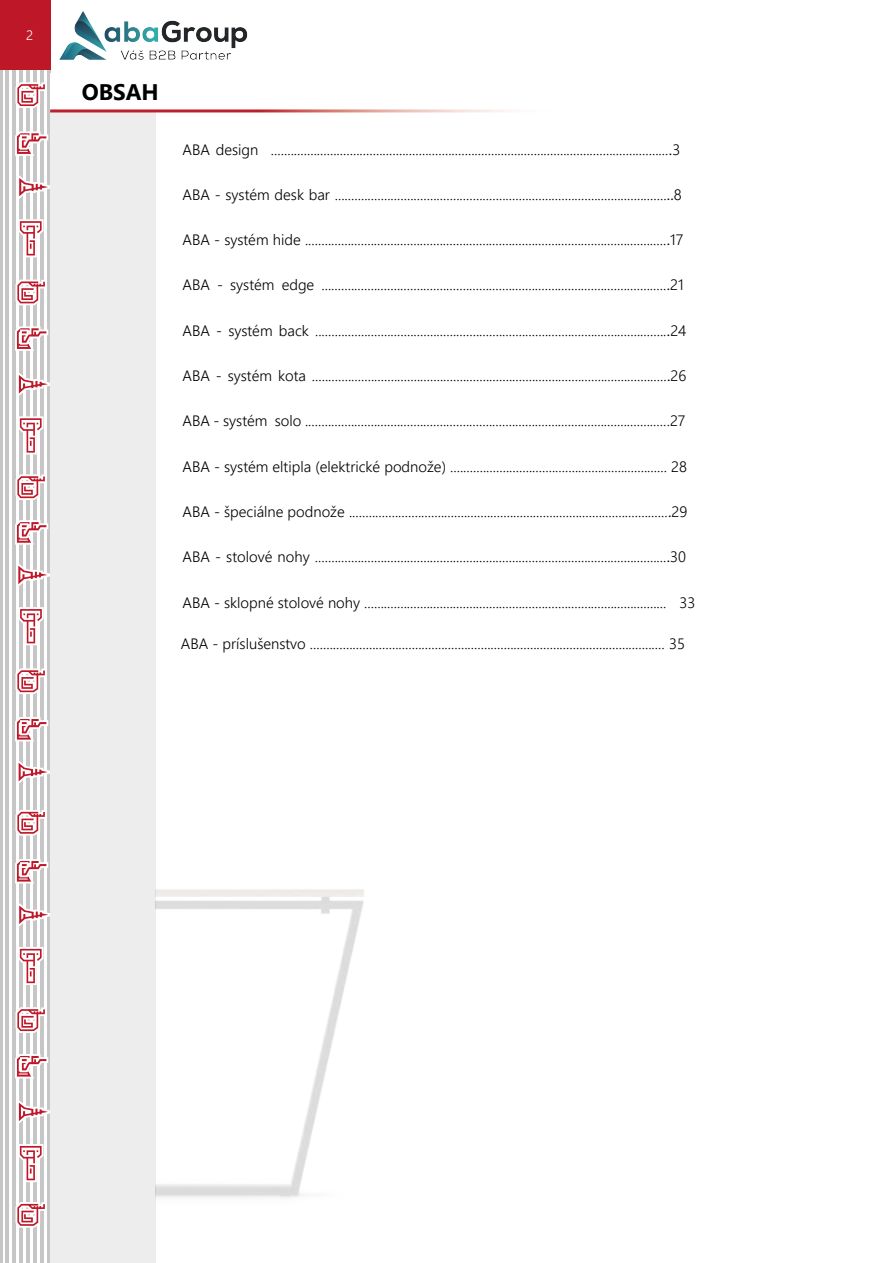
<style>
.page{position:relative;width:893px;height:1263px;background:#fff}
.page>*{position:absolute;margin:0;border:0;box-sizing:border-box;transform-origin:0 0}
.t1{font:700 22.5px "Segoe UI";color:#000}
.t2{font:300 15px "Segoe UI";color:#000}
.t3{font:300 13.5px "Segoe UI";color:#fff}
.s1{font-family:"Minion Pro";font-weight:400}
</style>
<div class="page">
<hr style="left:19px;top:65px;width:4px;height:1198px;background:#c6c6c6">
<hr style="left:26px;top:65px;width:4px;height:1198px;background:#c6c6c6">
<hr style="left:33px;top:65px;width:4px;height:1198px;background:#c6c6c6">
<hr style="left:40px;top:65px;width:3px;height:1198px;background:#c6c6c6">
<hr style="left:47px;top:65px;width:3px;height:1198px;background:#c6c6c6">
<hr style="left:13px;top:65px;width:3px;height:1198px;background:#c6c6c6">
<hr style="left:6px;top:65px;width:3px;height:1198px;background:#c6c6c6">
<hr style="left:0;top:65px;width:2px;height:1198px;background:#c6c6c6">
<svg style="left:15px;top:131px;width:33px;height:25px"></svg>
<svg style="left:17px;top:82px;width:28px;height:26px"></svg>
<svg style="left:19px;top:219px;width:24px;height:38px"></svg>
<svg style="left:19px;top:174px;width:31px;height:27px"></svg>
<svg style="left:15px;top:326px;width:33px;height:25px"></svg>
<svg style="left:17px;top:280px;width:28px;height:25px"></svg>
<svg style="left:19px;top:416px;width:24px;height:38px"></svg>
<svg style="left:18px;top:371px;width:32px;height:27px"></svg>
<svg style="left:15px;top:520px;width:33px;height:25px"></svg>
<svg style="left:17px;top:474px;width:28px;height:26px"></svg>
<svg style="left:19px;top:607px;width:25px;height:38px"></svg>
<svg style="left:18px;top:562px;width:32px;height:26px"></svg>
<svg style="left:15px;top:717px;width:33px;height:24px"></svg>
<svg style="left:17px;top:668px;width:28px;height:26px"></svg>
<svg style="left:18px;top:759px;width:32px;height:27px"></svg>
<svg style="left:15px;top:859px;width:33px;height:24px"></svg>
<svg style="left:17px;top:810px;width:28px;height:25px"></svg>
<svg style="left:19px;top:947px;width:24px;height:38px"></svg>
<svg style="left:19px;top:901px;width:31px;height:27px"></svg>
<svg style="left:15px;top:1054px;width:33px;height:24px"></svg>
<svg style="left:17px;top:1007px;width:28px;height:26px"></svg>
<svg style="left:19px;top:1144px;width:24px;height:38px"></svg>
<svg style="left:18px;top:1099px;width:32px;height:26px"></svg>
<svg style="left:17px;top:1202px;width:28px;height:26px"></svg>
<div style="left:0;top:0;width:50px;height:70px;background:#be1728"></div>
<div style="left:50px;top:112px;width:106px;height:1151px;background:#ededed"></div>
<img style="left:156px;top:889px;width:208px;height:309px">
<img style="left:59px;top:11px;width:188px;height:49px">
<p class="t3" style="left:26px;top:22px;width:9px">2</p>
<h1 class="t1" style="left:82px;top:71px;width:79px">OBSAH</h1>
<p class="t2" style="left:182px;top:135px;width:499px">ABA design .........................................................................................................................<span class="s1">.</span>3</p>
<p class="t2" style="left:182px;top:180px;width:501px">ABA - systém desk bar .....................................................................................................<span class="s1">..</span>8</p>
<p class="t2" style="left:182px;top:226px;width:502px">ABA - systém hide ..............................................................................................................<span class="s1">.</span>17</p>
<p class="t2" style="left:182px;top:271px;width:503px">ABA - systém edge .........................................................................................................<span class="s1">.</span>21</p>
<p class="t2" style="left:182px;top:316px;width:506px">ABA - systém back ...........................................................................................................<span class="s1">.</span>24</p>
<p class="t2" style="left:182px;top:362px;width:505px">ABA - systém kota ............................................................................................................<span class="s1">.</span>26</p>
<p class="t2" style="left:182px;top:407px;width:505px">ABA - systém solo ...............................................................................................................27</p>
<p class="t2" style="left:182px;top:452px;width:506px">ABA - systém eltipla (elektrické podnože) .................................................................. 28</p>
<p class="t2" style="left:182px;top:497px;width:506px">ABA - špeciálne podnože .................................................................................................<span class="s1">.</span>29</p>
<p class="t2" style="left:182px;top:543px;width:505px">ABA - stolové nohy ...........................................................................................................<span class="s1">.</span>30</p>
<p class="t2" style="left:182px;top:588px;width:514px">ABA - sklopné stolové nohy ............................................................................................ 33</p>
<p class="t2" style="left:181px;top:630px;width:506px">ABA - príslušenstvo ............................................................................................................ 35</p>
</div>
